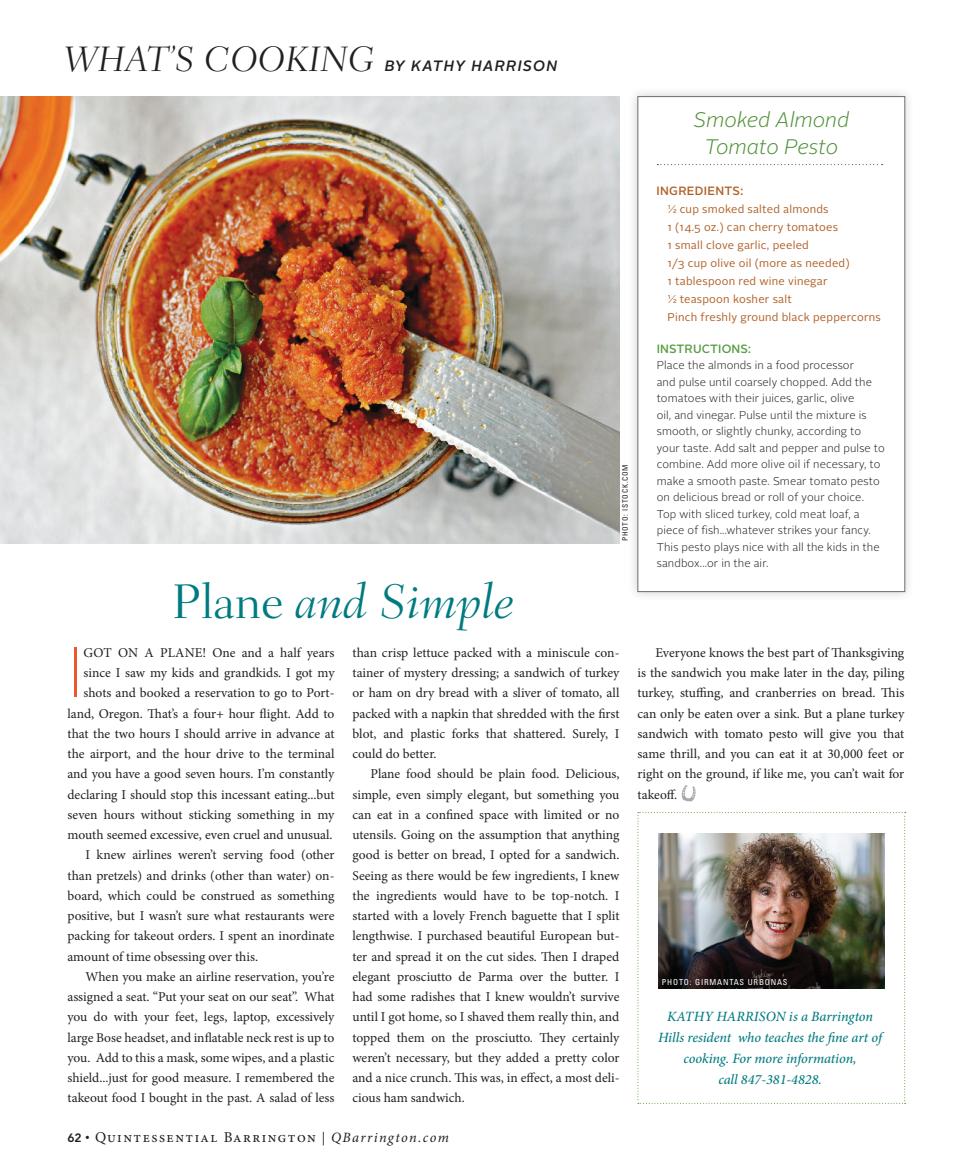
<style>
.page{position:relative;width:972px;height:1175px;background:#fff}
.page>*{position:absolute;margin:0;border:0;box-sizing:border-box;transform-origin:0 0}
.Body-Text-Initial-Ca{font:100 71.4px "Alright Sans";color:#ea5830}
.t1{font:italic 300 49.5px "Fairfield LT Std";letter-spacing:-.01em;color:#007b80}
.New_Department_Head{font:italic 300 36px "Fairfield LT Std";color:#231f20}
.Recipe-Header{font:italic 300 21px/27px "Alright Sans";color:#4f9236;text-align:center}
.t2{font:15px "Minion Pro";letter-spacing:.1em;color:#231f20}
.New_Department_Head-2{font:italic 500 15px "Alright Sans";letter-spacing:.08em;color:#231f20}
.Harrison-Bio{font:italic 500 14.1px/21px "Minion Pro";letter-spacing:-.005em;color:#007b80;text-align:center}
.Body-Text-Indent{font:13.5px/20.2px "Minion Pro";letter-spacing:-.005em;color:#231f20;text-align:justify}
.Body-Text-Initial-Ca-2{font:13.5px/20.2px "Minion Pro";letter-spacing:-.005em;color:#231f20;text-align:right}
.Instructions{font:500 12px "Alright Sans";letter-spacing:.01em;color:#5a9d44}
.t3{font:500 12px "Alright Sans";letter-spacing:.025em;color:#b06127}
.Recipe-instructions{font:300 11.25px/16.5px "Alright Sans";letter-spacing:.01em;color:#231f20}
.Ingredients{font:11.25px "Alright Sans";letter-spacing:.02em;color:#b06127}
.Photo_Credit{font:condensed 8.25px "Univers LT Std";letter-spacing:.1em;color:#fff}
.Photo_credit{font:condensed 7.5px "Univers LT Std";letter-spacing:.1em;color:#231f20}
.s1{font-style:normal}
.s2{font-family:"Avenir LT Std";font-weight:800;font-size:12px}
.s3{font-size:12px}
.s4{font-size:13.5px}
.s5{font-style:italic;font-size:14.25px}
</style>
<div class="page">
<svg style="left:637px;top:812px;width:269px;height:291px"></svg>
<img style="left:659px;top:833px;width:225px;height:155px">
<svg style="left:682px;top:785px;width:14px;height:16px"></svg>
<div style="left:628px;top:86px;width:287px;height:516px;background:#231f20;opacity:.2"></div>
<div style="left:638px;top:96px;width:267px;height:496px;background:#fff;border:1px solid #6c6d70"></div>
<svg style="left:657px;top:164px;width:226px;height:1px"></svg>
<img style="left:0;top:96px;width:620px;height:447px">
<p class="New_Department_Head" style="left:64px;top:38px;width:313px">WHAT’S COOKING</p>
<p class="New_Department_Head-2" style="left:385px;top:55px;width:174px">BY KATHY HARRISON</p>
<p class="t1" style="left:172px;top:572px;width:345px"><span class="s1">Plane</span> and Simple</p>
<p class="Photo_credit" style="left:621px;top:541px;width:78px;rotate:-90deg">PHOTO: ISTOCK.COM</p>
<p class="Body-Text-Initial-Ca-2" style="left:68px;top:642px;width:269px">GOT ON A PLANE! One and a half years since I saw my kids and grandkids. I got my shots and booked a reservation to go to Port&shy;land, Oregon. That’s a four+ hour flight. Add to that the two hours I should arrive in advance at the airport, and the hour drive to the terminal and you have a good seven hours. I’m constantly declaring I should stop this incessant eating...but seven hours without sticking something in my mouth seemed excessive, even cruel and unusual.</p>
<p class="Body-Text-Indent" style="left:68px;top:845px;width:269px;text-indent:18px">I knew airlines weren’t serving food (other than pretzels) and drinks (other than water) on&shy;board, which could be construed as something positive, but I wasn’t sure what restaurants were packing for takeout orders. I spent an inordinate amount of time obsessing over this.</p>
<p class="Body-Text-Indent" style="left:68px;top:966px;width:269px;text-indent:18px">When you make an airline reservation, you’re assigned a seat. “Put your seat on our seat”. What you do with your feet, legs, laptop, excessively large Bose headset, and inflatable neck rest is up to you. Add to this a mask, some wipes, and a plastic shield...just for good measure. I remembered the takeout food I bought in the past. A salad of less</p>
<p class="Body-Text-Initial-Ca" style="left:68px;top:624px;width:18px">I</p>
<p class="Body-Text-Indent" style="left:352px;top:642px;width:269px">than crisp lettuce packed with a miniscule con&shy;tainer of mystery dressing; a sandwich of turkey or ham on dry bread with a sliver of tomato, all packed with a napkin that shredded with the first blot, and plastic forks that shattered. Surely, I could do better.</p>
<p class="Body-Text-Indent" style="left:352px;top:764px;width:269px;text-indent:18px">Plane food should be plain food. Delicious, simple, even simply elegant, but something you can eat in a confined space with limited or no utensils. Going on the assumption that anything good is better on bread, I opted for a sandwich.<br>Seeing as there would be few ingredients, I knew the ingredients would have to be top-notch. I started with a lovely French baguette that I split lengthwise. I purchased beautiful European but&shy;ter and spread it on the cut sides. Then I draped elegant prosciutto de Parma over the butter. I had some radishes that I knew wouldn’t survive until I got home, so I shaved them really thin, and topped them on the prosciutto. They certainly weren’t necessary, but they added a pretty color and a nice crunch. This was, in effect, a most deli&shy;cious ham sandwich.</p>
<p class="Recipe-Header" style="left:694px;top:107px;width:157px">Smoked Almond<br>Tomato Pesto</p>
<p class="t3" style="left:657px;top:182px;width:88px">INGREDIENTS:</p>
<p class="Ingredients" style="left:667px;top:201px;width:163px">½ cup smoked salted almonds</p>
<p class="Ingredients" style="left:667px;top:219px;width:172px">1 (14.5 oz.) can cherry tomatoes</p>
<p class="Ingredients" style="left:667px;top:237px;width:143px">1 small clove garlic, peeled</p>
<p class="Ingredients" style="left:667px;top:255px;width:184px">1/3 cup olive oil (more as needed)</p>
<p class="Ingredients" style="left:667px;top:273px;width:162px">1 tablespoon red wine vinegar</p>
<p class="Ingredients" style="left:667px;top:291px;width:126px">½ teaspoon kosher salt</p>
<p class="Ingredients" style="left:667px;top:309px;width:215px">Pinch freshly ground black peppercorns</p>
<p class="Instructions" style="left:657px;top:340px;width:96px">INSTRUCTIONS:</p>
<p class="Recipe-instructions" style="left:657px;top:357px;width:230px">Place the almonds in a food processor<br>and pulse until coarsely chopped. Add the tomatoes with their juices, garlic, olive<br>oil, and vinegar. Pulse until the mixture is smooth, or slightly chunky, according to your taste. Add salt and pepper and pulse to combine. Add more olive oil if necessary, to make a smooth paste. Smear tomato pesto on delicious bread or roll of your choice.<br>Top with sliced turkey, cold meat loaf, a piece of fish...whatever strikes your fancy.<br>This pesto plays nice with all the kids in the sandbox...or in the air.</p>
<p class="Body-Text-Indent" style="left:638px;top:642px;width:268px;text-indent:18px">Everyone knows the best part of Thanksgiving is the sandwich you make later in the day, piling turkey, stuffing, and cranberries on bread. This can only be eaten over a sink. But a plane turkey sandwich with tomato pesto will give you that same thrill, and you can eat it at 30,000 feet or right on the ground, if like me, you can’t wait for takeoff.</p>
<p class="Photo_Credit" style="left:662px;top:976px;width:127px">PHOTO: GIRMANTAS URBONAS</p>
<p class="Harrison-Bio" style="left:658px;top:1006px;width:225px">KATHY HARRISON is a Barrington<br>Hills resident who teaches the fine art of cooking. For more information,</p>
<p class="Harrison-Bio" style="left:718px;top:1069px;width:105px">call 847-381-4828.</p>
<p class="t2" style="left:68px;top:1126px;width:383px"><span class="s2">62</span> <span class="s3">•</span> Quintessential Barrington <span class="s4">|</span> <span class="s5">QBarrington.com</span></p>
</div>
